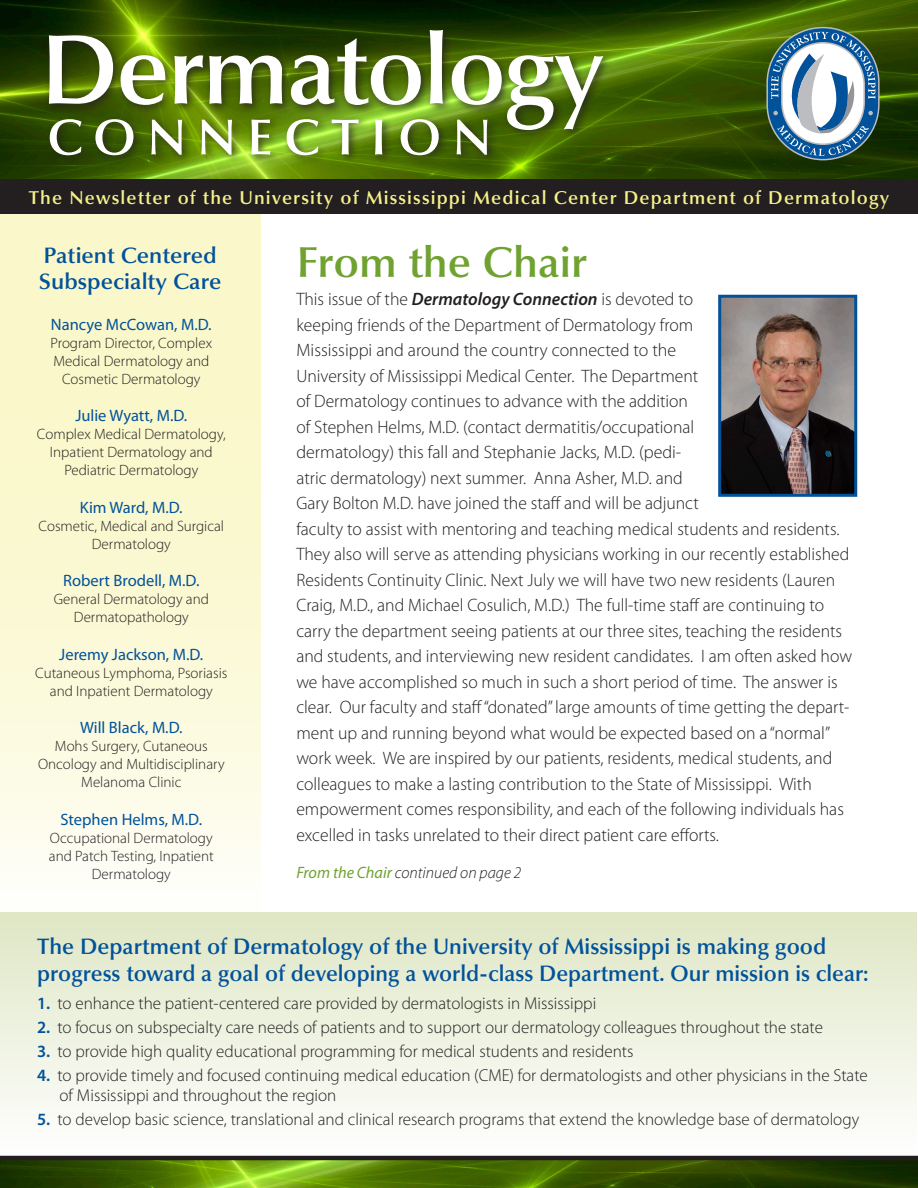
<style>
.page{position:relative;width:918px;height:1188px;background:#fff}
.page>*{position:absolute;margin:0;border:0;box-sizing:border-box;transform-origin:0 0}
.t1{font:600 99.6px "Optima LT Std";letter-spacing:-.02em;color:#fff}
.t2{font:600 51px "Optima LT Std";letter-spacing:.22em;color:#fff}
.t3{font:600 43.5px "Optima LT Std";color:#70a231}
.t4{font:600 22.5px/27px "Optima LT Std";color:#01529a}
.t5{font:600 18.75px "Optima LT Std";letter-spacing:.06em;color:#f6f28a}
.t6{font:300 18px/25.5px "Myriad Pro";color:#231f20}
.t7{font:300 17.25px/19.5px "Myriad Pro";color:#231f20}
.t8{font:16.5px "Myriad Pro";color:#01529a}
.t9{font:italic 300 16.5px "Myriad Pro";color:#231f20}
.t10{font:300 15px/18px "Myriad Pro";color:#231f20;text-align:center}
.s1{font-weight:600;font-style:italic}
.s2{font-weight:400;color:#70a231}
.s3{font-weight:600;color:#01529a}
</style>
<div class="page">
<div style="left:0;top:214px;width:260px;height:698px;background:linear-gradient(to bottom,#f9f7c0,#fdfcef)"></div>
<div style="left:1px;top:912px;width:916px;height:242px;background:linear-gradient(to bottom,#dfe6c4,#fefefe)"></div>
<img style="left:0;top:0;width:918px;height:179px">
<div style="left:46px;top:115px;width:452px;height:51px;background:#231f20;opacity:.75"></div>
<div style="left:44px;top:26px;width:569px;height:114px;background:#231f20;opacity:.75"></div>
<div style="left:0;top:179px;width:918px;height:35px;background:#231f20"></div>
<svg style="left:767px;top:28px;width:112px;height:132px"></svg>
<svg style="left:771px;top:32px;width:104px;height:124px"></svg>
<img style="left:722px;top:299px;width:131px;height:194px">
<div style="left:718px;top:295px;width:139px;height:202px;border:3px solid #01529a"></div>
<img style="left:0;top:1160px;width:918px;height:28px">
<hr style="left:0;top:1156px;width:918px;height:4px;background:#231f20">
<p class="t1" style="left:41px;top:12px;width:565px">Dermatology</p>
<p class="t2" style="left:47px;top:108px;width:446px">CONNECTION</p>
<p class="t5" style="left:29px;top:186px;width:862px">The Newsletter of the University of Mississippi Medical Center Department of Dermatology</p>
<p class="t4" style="left:44px;top:243px;width:175px">Patient Centered</p>
<p class="t4" style="left:39px;top:268px;width:184px">Subspecialty Care</p>
<p class="t8" style="left:51px;top:314px;width:162px">Nancye McCowan, M.D.</p>
<p class="t10" style="left:51px;top:334px;width:163px">Program Director, Complex</p>
<p class="t10" style="left:53px;top:352px;width:157px">Medical Dermatology and</p>
<p class="t10" style="left:62px;top:370px;width:140px">Cosmetic Dermatology</p>
<p class="t8" style="left:75px;top:406px;width:113px">Julie Wyatt, M.D.</p>
<p class="t10" style="left:37px;top:426px;width:190px">Complex Medical Dermatology,</p>
<p class="t10" style="left:50px;top:444px;width:164px">Inpatient Dermatology and</p>
<p class="t10" style="left:64px;top:462px;width:135px">Pediatric Dermatology</p>
<p class="t8" style="left:80px;top:497px;width:104px">Kim Ward, M.D.</p>
<p class="t10" style="left:39px;top:517px;width:187px">Cosmetic, Medical and Surgical<br>Dermatology</p>
<p class="t8" style="left:63px;top:571px;width:138px">Robert Brodell, M.D.</p>
<p class="t10" style="left:54px;top:591px;width:157px">General Dermatology and</p>
<p class="t10" style="left:74px;top:609px;width:116px">Dermatopathology</p>
<p class="t8" style="left:59px;top:644px;width:146px">Jeremy Jackson, M.D.</p>
<p class="t10" style="left:35px;top:664px;width:194px">Cutaneous Lymphoma, Psoriasis and Inpatient Dermatology</p>
<p class="t8" style="left:80px;top:718px;width:104px">Will Black, M.D.</p>
<p class="t10" style="left:55px;top:738px;width:154px">Mohs Surgery, Cutaneous</p>
<p class="t10" style="left:38px;top:756px;width:188px">Oncology and Multidisciplinary<br>Melanoma Clinic</p>
<p class="t8" style="left:61px;top:809px;width:143px">Stephen Helms, M.D.</p>
<p class="t10" style="left:50px;top:829px;width:164px">Occupational Dermatology</p>
<p class="t10" style="left:49px;top:847px;width:166px">and Patch Testing, Inpatient</p>
<p class="t10" style="left:92px;top:865px;width:81px">Dermatology</p>
<p class="t3" style="left:296px;top:237px;width:292px">From the Chair</p>
<p class="t6" style="left:296px;top:287px;width:557px">This issue of the <span class="s1">Dermatology Connection</span> is devoted to<br>keeping friends of the Department of Dermatology from<br>Mississippi and around the country connected to the<br>University of Mississippi Medical Center. The Department<br>of Dermatology continues to advance with the addition<br>of Stephen Helms, M.D. (contact dermatitis/occupational<br>dermatology) this fall and Stephanie Jacks, M.D. (pedi-<br>atric dermatology) next summer. Anna Asher, M.D. and<br>Gary Bolton M.D. have joined the staff and will be adjunct<br>faculty to assist with mentoring and teaching medical students and residents.<br>They also will serve as attending physicians working in our recently established Residents Continuity Clinic. Next July we will have two new residents (Lauren Craig, M.D., and Michael Cosulich, M.D.) The full-time staff are continuing to carry the department seeing patients at our three sites, teaching the residents and students, and interviewing new resident candidates. I am often asked how we have accomplished so much in such a short period of time. The answer is clear. Our faculty and staff “donated” large amounts of time getting the depart&shy;ment up and running beyond what would be expected based on a “normal” work week. We are inspired by our patients, residents, medical students, and colleagues to make a lasting contribution to the State of Mississippi. With empowerment comes responsibility, and each of the following individuals has excelled in tasks unrelated to their direct patient care efforts.</p>
<p class="t9" style="left:296px;top:864px;width:226px"><span class="s2">From the Chair</span> continued on page 2</p>
<p class="t4" style="left:37px;top:933px;width:833px">The Department of Dermatology of the University of Mississippi is making good progress toward a goal of developing a world-class Department. Our mission is clear:</p>
<p class="t7" style="left:37px;top:994px;width:561px"><span class="s3">1.</span> to enhance the patient-centered care provided by dermatologists in Mississippi</p>
<p class="t7" style="left:37px;top:1018px;width:787px"><span class="s3">2.</span> to focus on subspecialty care needs of patients and to support our dermatology colleagues throughout the state</p>
<p class="t7" style="left:37px;top:1042px;width:598px"><span class="s3">3.</span> to provide high quality educational programming for medical students and residents</p>
<p class="t7" style="left:60px;top:1066px;width:810px;text-indent:-22px"><span class="s3">4.</span> to provide timely and focused continuing medical education (CME) for dermatologists and other physicians in the State of Mississippi and throughout the region</p>
<p class="t7" style="left:37px;top:1110px;width:824px"><span class="s3">5.</span> to develop basic science, translational and clinical research programs that extend the knowledge base of dermatology</p>
</div>
